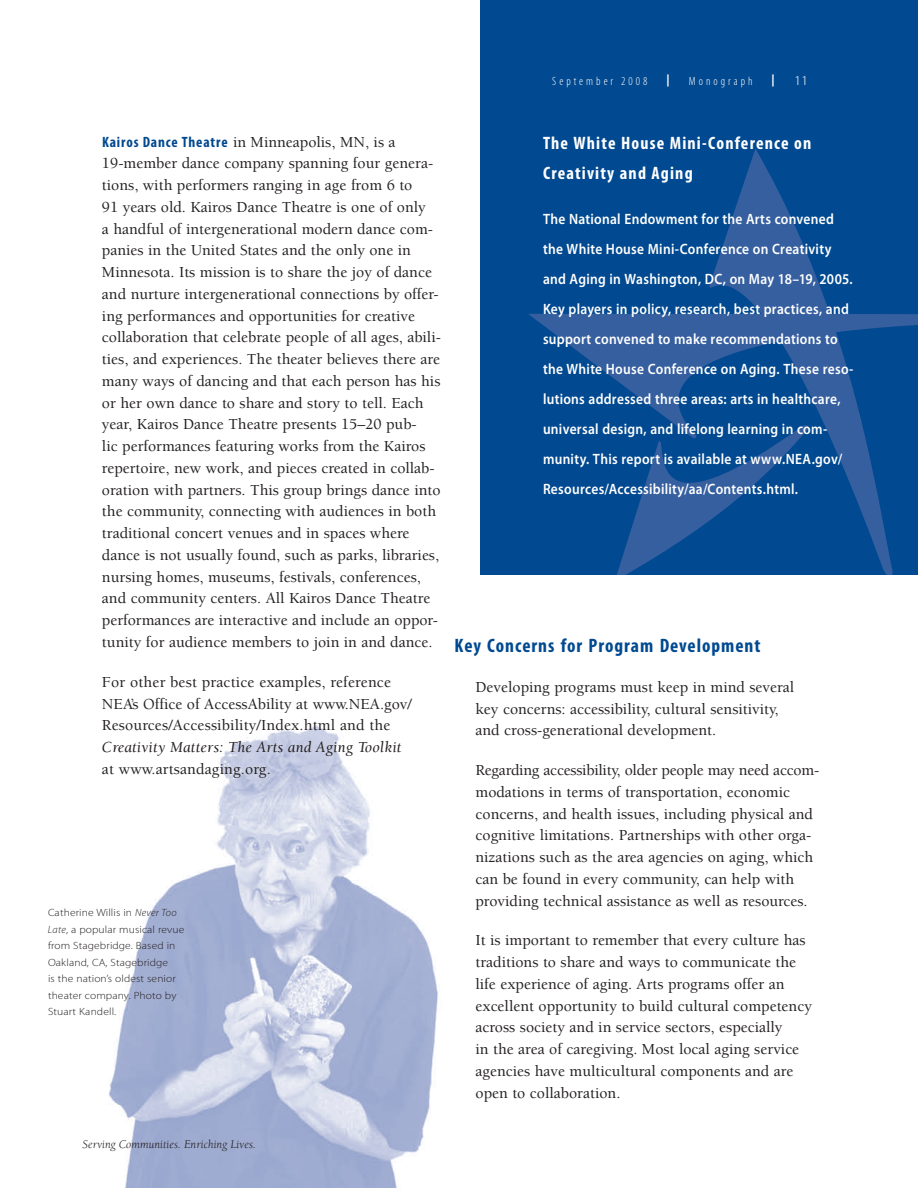
<style>
.page{position:relative;width:918px;height:1188px;background:#fff}
.page>*{position:absolute;margin:0;border:0;box-sizing:border-box;transform-origin:0 0}
.t1{font:700 condensed 19.5px "Myriad Pro";letter-spacing:.05em;color:#014990}
.t2{font:700 condensed 18px/30px "Myriad Pro";letter-spacing:.065em;color:#fff}
.t3{font:500 15.75px/21.8px "Berkeley";color:#231f20}
.t4{font:italic 15.75px "Berkeley";letter-spacing:.01em;color:#231f20}
.t5{font:600 15px/30px "Myriad Pro";letter-spacing:.02em;color:#fff;scale:.9 1}
.t6{font:900 15px "Berkeley";color:#fff;scale:.95 1}
.t7{font:300 13.5px "Myriad Pro";color:#fff;scale:1.1 1}
.t8{font:italic 12px "Berkeley";color:#231f20}
.t9{font:300 condensed 12px "Myriad Pro";letter-spacing:.25em;color:#fff}
.t10{font:300 10.5px/16.5px "Myriad Pro";letter-spacing:.01em;color:#231f20;scale:1.1 1}
.s1{font-family:"Myriad Pro";font-weight:700;font-stretch:condensed;font-size:15px;color:#014990}
.s2{font-style:italic}
</style>
<div class="page">
<img style="left:109px;top:574px;width:809px;height:614px">
<div style="left:480px;top:0;width:438px;height:574px;background:#014990"></div>
<svg style="left:528px;top:149px;width:390px;height:425px"></svg>
<p class="t9" style="left:552px;top:74px;width:97px">September 2008</p>
<p class="t6" style="left:666px;top:72px;width:5px">|</p>
<p class="t9" style="left:689px;top:74px;width:65px">Monograph</p>
<p class="t6" style="left:771px;top:72px;width:5px">|</p>
<p class="t7" style="left:794px;top:72px;width:15px">11</p>
<p class="t3" style="left:102px;top:131px;width:341px"><span class="s1">Kairos Dance Theatre</span> in Minneapolis, MN, is a 19-member dance company spanning four genera&shy;tions, with performers ranging in age from 6 to<br>91 years old. Kairos Dance Theatre is one of only<br>a handful of intergenerational modern dance com&shy;panies in the United States and the only one in Minnesota. Its mission is to share the joy of dance and nurture intergenerational connections by offer&shy;ing performances and opportunities for creative collaboration that celebrate people of all ages, abili&shy;ties, and experiences. The theater believes there are many ways of dancing and that each person has his or her own dance to share and story to tell. Each year, Kairos Dance Theatre presents 15–20 pub-<br>lic performances featuring works from the Kairos repertoire, new work, and pieces created in collab&shy;oration with partners. This group brings dance into the community, connecting with audiences in both traditional concert venues and in spaces where dance is not usually found, such as parks, libraries, nursing homes, museums, festivals, conferences, and community centers. All Kairos Dance Theatre performances are interactive and include an oppor&shy;tunity for audience members to join in and dance.</p>
<p class="t3" style="left:102px;top:671px;width:311px">For other best practice examples, reference<br>NEA’s Office of AccessAbility at www.NEA.gov/<br>Resources/Accessibility/Index.html and the</p>
<p class="t4" style="left:102px;top:739px;width:301px">Creativity Matters: The Arts and Aging Toolkit</p>
<p class="t3" style="left:102px;top:758px;width:170px">at www.artsandaging.org.</p>
<p class="t10" style="left:48px;top:904px;width:126px">Catherine Willis in <span class="s2">Never Too<br>Late</span>, a popular musical revue from Stagebridge. Based in<br>Oakland, CA, Stagebridge<br>is the nation’s oldest senior theater company. Photo by<br>Stuart Kandell.</p>
<p class="t2" style="left:543px;top:128px;width:270px">The White House Mini-Conference on<br>Creativity and Aging</p>
<p class="t5" style="left:543px;top:204px;width:346px">The National Endowment for the Arts convened the White House Mini-Conference on Creativity and Aging in Washington, DC, on May 18–19, 2005.<br>Key players in policy, research, best practices, and support convened to make recommendations to the White House Conference on Aging. These reso&shy;lutions addressed three areas: arts in healthcare, universal design, and lifelong learning in com&shy;munity. This report is available at www.NEA.gov/ Resources/Accessibility/aa/Contents.html.</p>
<p class="t1" style="left:454px;top:633px;width:308px">Key Concerns for Program Development</p>
<p class="t3" style="left:476px;top:676px;width:320px">Developing programs must keep in mind several key concerns: accessibility, cultural sensitivity, and cross-generational development.</p>
<p class="t3" style="left:476px;top:760px;width:345px">Regarding accessibility, older people may need accom&shy;modations in terms of transportation, economic concerns, and health issues, including physical and cognitive limitations. Partnerships with other orga&shy;nizations such as the area agencies on aging, which can be found in every community, can help with providing technical assistance as well as resources.</p>
<p class="t3" style="left:476px;top:930px;width:338px">It is important to remember that every culture has traditions to share and ways to communicate the life experience of aging. Arts programs offer an excellent opportunity to build cultural competency across society and in service sectors, especially<br>in the area of caregiving. Most local aging service agencies have multicultural components and are open to collaboration.</p>
<p class="t8" style="left:82px;top:1138px;width:175px">Serving Communities. Enriching Lives.</p>
</div>
